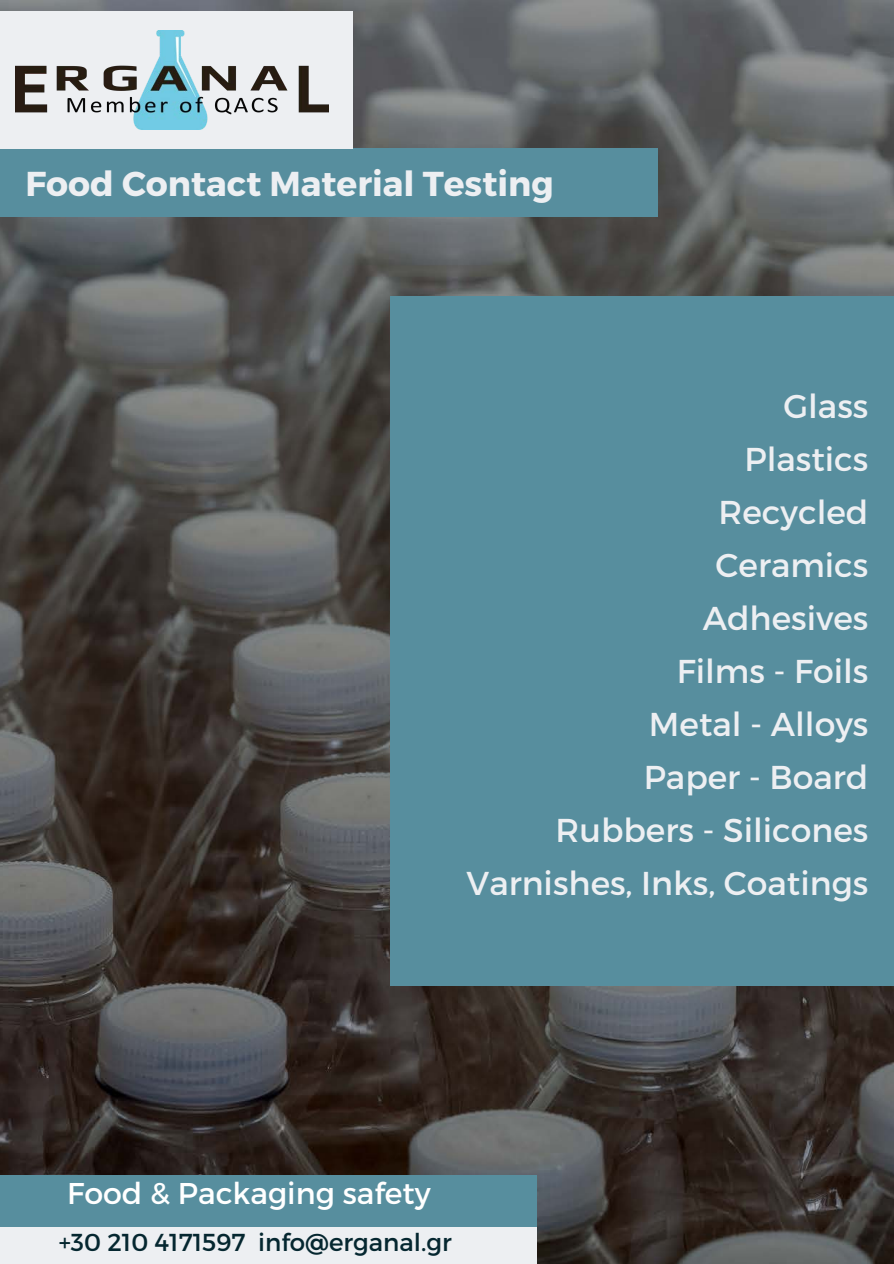
<style>
.page{position:relative;width:894px;height:1264px;background:#fff}
.page>*{position:absolute;margin:0;border:0;box-sizing:border-box;transform-origin:0 0}
.t1{font:700 34.5px "Montserrat";color:#edeff2}
.t2{font:33px "Montserrat";color:#edeff2}
.t3{font:30px "Montserrat";color:#fff}
.t4{font:24.45px "Montserrat";color:#052730}
</style>
<div class="page">
<img style="left:0;top:0;width:893px;height:1263px">
<div style="left:0;top:149px;width:658px;height:68px;background:#578e9e"></div>
<div style="left:390px;top:297px;width:503px;height:689px;background:#578e9e"></div>
<div style="left:0;top:1226px;width:536px;height:37px;background:#edeff2"></div>
<div style="left:0;top:12px;width:353px;height:137px;background:#edeff2"></div>
<img style="left:15px;top:31px;width:313px;height:99px">
<div style="left:0;top:1175px;width:536px;height:51px;background:#578e9e"></div>
<p class="t1" style="left:25px;top:161px;width:529px">Food Contact Material Testing</p>
<p class="t2" style="left:783px;top:385px;width:86px">Glass</p>
<p class="t2" style="left:744px;top:438px;width:125px">Plastics</p>
<p class="t2" style="left:718px;top:490px;width:151px">Recycled</p>
<p class="t2" style="left:715px;top:543px;width:154px">Ceramics</p>
<p class="t2" style="left:702px;top:596px;width:167px">Adhesives</p>
<p class="t2" style="left:676px;top:649px;width:193px">Films - Foils</p>
<p class="t2" style="left:648px;top:702px;width:221px">Metal - Alloys</p>
<p class="t2" style="left:643px;top:755px;width:226px">Paper - Board</p>
<p class="t2" style="left:555px;top:808px;width:314px">Rubbers - Silicones</p>
<p class="t2" style="left:466px;top:861px;width:403px">Varnishes, Inks, Coatings</p>
<p class="t3" style="left:67px;top:1174px;width:365px">Food &amp; Packaging safety</p>
<p class="t4" style="left:59px;top:1226px;width:394px">+30 210 4171597 info@erganal.gr</p>
</div>
